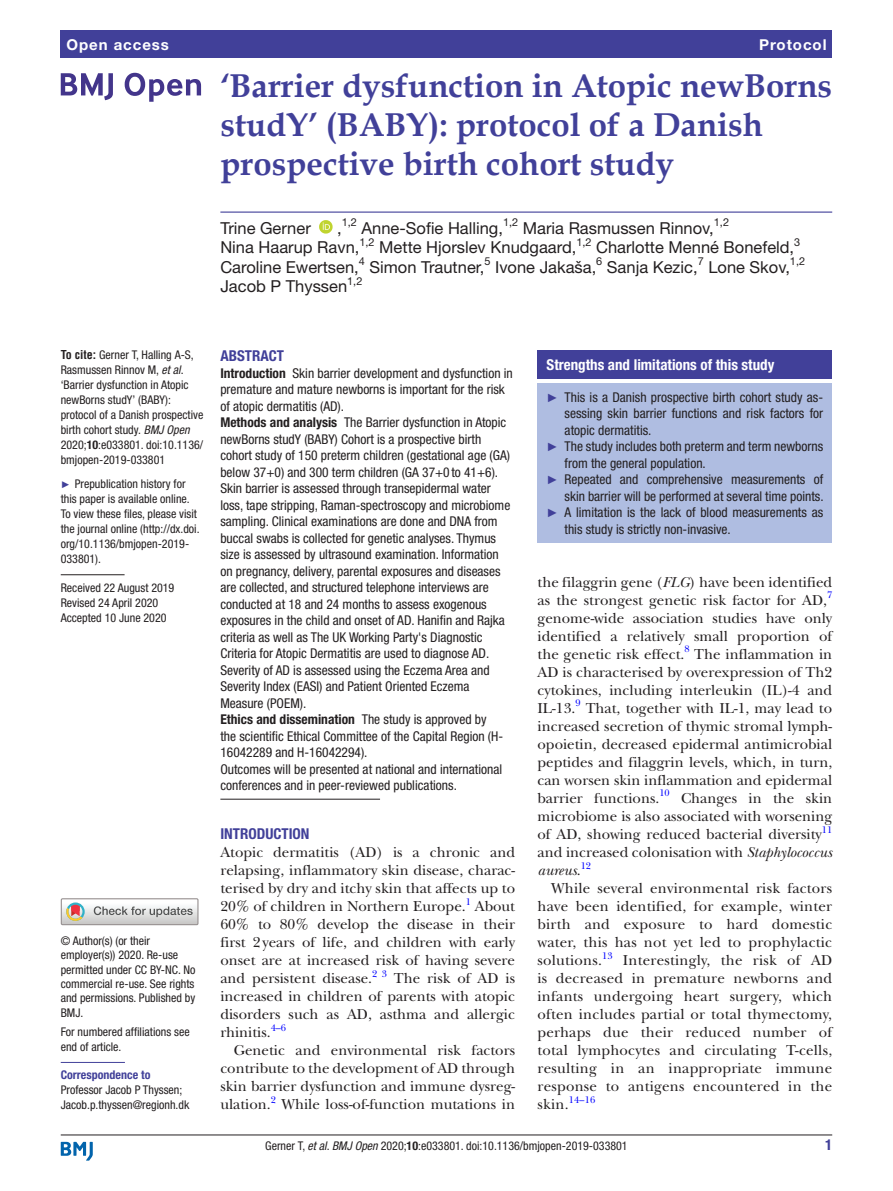
<style>
.page{position:relative;width:893px;height:1191px;background:#fff}
.page>*{position:absolute;margin:0;border:0;box-sizing:border-box;transform-origin:0 0}
.t1{font:700 33px/39px "Book Antiqua";color:#414099}
.t2{font:16.5px "Helvetica Neue LT Std";color:#231f20}
.t3{font:15px/18px "New Baskerville";color:#231f20;text-align:justify}
.t4{font:700 condensed 15px "Helvetica Neue LT Std";color:#fff}
.t5{font:700 condensed 15px "Helvetica Neue LT Std";color:#414099}
.t6{font:700 15px "Helvetica Neue LT Std";letter-spacing:.065em;color:#fff}
.t7{font:condensed 13.5px/16.5px "Helvetica Neue LT Std";color:#231f20}
.t8{font:condensed 12px/15px "Helvetica Neue LT Std";color:#231f20}
.t9{font:700 condensed 12px "Helvetica Neue LT Std";color:#414099}
.t10{font:10.95px "Helvetica Neue LT Std";color:#231f20}
.t11{font:9.9px "New Baskerville";color:#00f}
.s1{font-family:"Helvetica LT Std";font-weight:700}
.s2{font-style:italic}
.s3{font-weight:700}
.s4{font-family:"Arial";font-stretch:normal;font-size:9.75px;color:#414099}
.s5{font-family:"Arial";font-stretch:normal;font-size:12px;color:#414099}
</style>
<div class="page">
<hr style="left:61px;top:1134px;width:771px;height:1px;background:#231f20">
<svg style="left:61px;top:1141px;width:32px;height:19px"></svg>
<div style="left:61px;top:31px;width:771px;height:27px;background:#414099"></div>
<hr style="left:220px;top:211px;width:612px;height:2px;background:#414099">
<svg style="left:319px;top:220px;width:14px;height:14px"></svg>
<hr style="left:61px;top:574px;width:64px;height:1px;background:#231f20">
<hr style="left:61px;top:1062px;width:64px;height:1px;background:#414099">
<svg style="left:61px;top:73px;width:52px;height:27px"></svg>
<svg style="left:125px;top:73px;width:76px;height:29px"></svg>
<div style="left:61px;top:898px;width:138px;height:27px;border:1px solid #969090"></div>
<svg style="left:61px;top:898px;width:137px;height:26px"></svg>
<hr style="left:220px;top:799px;width:160px;height:1px;background:#231f20">
<div style="left:538px;top:350px;width:294px;height:29px;background:#414099"></div>
<div style="left:538px;top:383px;width:294px;height:160px;background:#afbde1"></div>
<p class="t6" style="left:66px;top:35px;width:104px">Open access</p>
<p class="t6" style="left:759px;top:35px;width:69px">Protocol</p>
<h1 class="t1" style="left:220px;top:66px;width:613px">‘Barrier dysfunction in Atopic newBorns studY’ (BABY): protocol of a Danish prospective birth cohort study</h1>
<p class="t2" style="left:220px;top:218px;width:92px">Trine Gerner</p>
<p class="t2" style="left:337px;top:218px;width:6px">,</p>
<p class="t10" style="left:342px;top:216px;width:17px">1,2</p>
<p class="t2" style="left:362px;top:218px;width:143px">Anne-Sofie Halling,</p>
<p class="t10" style="left:503px;top:216px;width:17px">1,2</p>
<p class="t2" style="left:523px;top:218px;width:193px">Maria Rasmussen Rinnov,</p>
<p class="t10" style="left:714px;top:216px;width:17px">1,2</p>
<p class="t2" style="left:220px;top:237px;width:141px">Nina Haarup Ravn,</p>
<p class="t10" style="left:359px;top:235px;width:17px">1,2</p>
<p class="t2" style="left:379px;top:237px;width:199px">Mette Hjorslev Knudgaard,</p>
<p class="t10" style="left:576px;top:235px;width:17px">1,2</p>
<p class="t2" style="left:596px;top:237px;width:200px">Charlotte Menné Bonefeld,</p>
<p class="t10" style="left:794px;top:235px;width:8px">3</p>
<p class="t2" style="left:220px;top:257px;width:140px">Caroline Ewertsen,</p>
<p class="t10" style="left:359px;top:255px;width:8px">4</p>
<p class="t2" style="left:369px;top:257px;width:116px">Simon Trautner,</p>
<p class="t10" style="left:484px;top:255px;width:8px">5</p>
<p class="t2" style="left:495px;top:257px;width:103px">Ivone Jakaša,</p>
<p class="t10" style="left:596px;top:255px;width:8px">6</p>
<p class="t2" style="left:607px;top:257px;width:92px">Sanja Kezic,</p>
<p class="t10" style="left:698px;top:255px;width:8px">7</p>
<p class="t2" style="left:708px;top:257px;width:83px">Lone Skov,</p>
<p class="t10" style="left:790px;top:255px;width:17px">1,2</p>
<p class="t2" style="left:220px;top:276px;width:128px">Jacob P Thyssen</p>
<p class="t10" style="left:347px;top:274px;width:17px">1,2</p>
<p class="t8" style="left:61px;top:347px;width:144px"><span class="s1">To cite:</span> Gerner T, Halling A-S,<br>Rasmussen Rinnov M, <span class="s2">et al</span>. ‘Barrier dysfunction in Atopic newBorns studY’ (BABY): protocol of a Danish prospective birth cohort study. <span class="s2">BMJ Open<br></span>2020;<span class="s3">10</span>:e033801. doi:10.1136/ bmjopen-2019-033801</p>
<p class="t8" style="left:61px;top:476px;width:140px"><span class="s4">►</span> Prepublication history for this paper is available online.<br>To view these files, please visit the journal online (http://dx.doi. org/10.1136/bmjopen-2019-<br>033801).</p>
<p class="t8" style="left:61px;top:580px;width:115px">Received 22 August 2019<br>Revised 24 April 2020<br>Accepted 10 June 2020</p>
<p class="t8" style="left:61px;top:933px;width:136px;line-height:14.4px">© Author(s) (or their employer(s)) 2020. Re-use permitted under CC BY-NC. No commercial re-use. See rights and permissions. Published by<br>BMJ.</p>
<p class="t8" style="left:61px;top:1024px;width:130px">For numbered affiliations see end of article.</p>
<p class="t9" style="left:61px;top:1067px;width:91px">Correspondence to</p>
<p class="t8" style="left:61px;top:1082px;width:130px">Professor Jacob P Thyssen;<br>Jacob.p.thyssen@regionh.dk</p>
<p class="t5" style="left:220px;top:347px;width:65px">ABSTRACT</p>
<p class="t7" style="left:220px;top:364px;width:294px"><span class="s3">Introduction</span> Skin barrier development and dysfunction in premature and mature newborns is important for the risk of atopic dermatitis (AD).<br><span class="s3">Methods and analysis</span> The Barrier dysfunction in Atopic newBorns studY (BABY) Cohort is a prospective birth cohort study of 150 preterm children (gestational age (GA) below 37+0) and 300 term children (GA 37+0 to 41+6).<br>Skin barrier is assessed through transepidermal water loss, tape stripping, Raman-spectroscopy and microbiome sampling. Clinical examinations are done and DNA from buccal swabs is collected for genetic analyses. Thymus size is assessed by ultrasound examination. Information on pregnancy, delivery, parental exposures and diseases are collected, and structured telephone interviews are conducted at 18 and 24 months to assess exogenous exposures in the child and onset of AD. Hanifin and Rajka criteria as well as The UK Working Party's Diagnostic Criteria for Atopic Dermatitis are used to diagnose AD.<br>Severity of AD is assessed using the Eczema Area and Severity Index (EASI) and Patient Oriented Eczema Measure (POEM).<br><span class="s3">Ethics and dissemination</span> The study is approved by<br>the scientific Ethical Committee of the Capital Region (H-16042289 and H-16042294).<br>Outcomes will be presented at national and international conferences and in peer-reviewed publications.</p>
<p class="t5" style="left:220px;top:825px;width:91px">INTRODUCTION</p>
<p class="t3" style="left:220px;top:843px;width:296px">Atopic dermatitis (AD) is a chronic and relapsing, inflammatory skin disease, charac&shy;terised by dry and itchy skin that affects up to 20% of children in Northern Europe.</p>
<p class="t11" style="left:466px;top:895px;width:7px">1</p>
<p class="t3" style="left:220px;top:897px;width:296px;text-indent:254px">About 60% to 80% develop the disease in their first 2years of life, and children with early onset are at increased risk of having severe and persistent disease.</p>
<p class="t11" style="left:372px;top:967px;width:16px">2 3</p>
<p class="t3" style="left:220px;top:969px;width:296px;text-indent:174px">The risk of AD is increased in children of parents with atopic disorders such as AD, asthma and allergic rhinitis.</p>
<p class="t11" style="left:271px;top:1021px;width:17px">4–6</p>
<p class="t3" style="left:220px;top:1041px;width:296px;text-indent:14px">Genetic and environmental risk factors contribute to the development of AD through skin barrier dysfunction and immune dysreg&shy;ulation.<sup>2</sup> While loss-of-function mutations in</p>
<p class="t4" style="left:547px;top:356px;width:229px">Strengths and limitations of this study</p>
<p class="t7" style="left:547px;top:389px;width:278px"><span class="s5">►</span> This is a Danish prospective birth cohort study as-</p>
<p class="t7" style="left:565px;top:405px;width:260px">sessing skin barrier functions and risk factors for</p>
<p class="t7" style="left:565px;top:422px;width:88px">atopic dermatitis.</p>
<p class="t7" style="left:547px;top:438px;width:278px"><span class="s5">►</span> The study includes both preterm and term newborns</p>
<p class="t7" style="left:565px;top:455px;width:143px">from the general population.</p>
<p class="t7" style="left:547px;top:471px;width:278px"><span class="s5">►</span> Repeated and comprehensive measurements of</p>
<p class="t7" style="left:565px;top:488px;width:261px">skin barrier will be performed at several time points.</p>
<p class="t7" style="left:547px;top:504px;width:278px"><span class="s5">►</span> A limitation is the lack of blood measurements as</p>
<p class="t7" style="left:565px;top:521px;width:168px">this study is strictly non-invasive.</p>
<p class="t3" style="left:538px;top:573px;width:296px">the filaggrin gene (<span class="s2">FLG</span>) have been identified as the strongest genetic risk factor for AD,<sup>7 </sup>genome-wide association studies have only identified a relatively small proportion of the genetic risk effect.</p>
<p class="t11" style="left:684px;top:643px;width:7px">8</p>
<p class="t3" style="left:538px;top:645px;width:296px;text-indent:157px">The inflammation in AD is characterised by overexpression of Th2 cytokines, including interleukin (IL)-4 and IL-13.</p>
<p class="t11" style="left:575px;top:697px;width:7px">9</p>
<p class="t3" style="left:538px;top:699px;width:296px;text-indent:48px">That, together with IL-1, may lead to increased secretion of thymic stromal lymph&shy;opoietin, decreased epidermal antimicrobial peptides and filaggrin levels, which, in turn, can worsen skin inflammation and epidermal barrier functions.</p>
<p class="t11" style="left:659px;top:787px;width:12px">10</p>
<p class="t3" style="left:538px;top:789px;width:296px;text-indent:144px">Changes in the skin microbiome is also associated with worsening of AD, showing reduced bacterial diversity</p>
<p class="t11" style="left:822px;top:823px;width:12px">11</p>
<p class="t3" style="left:538px;top:843px;width:296px">and increased colonisation with <span class="s2">Staphylococcus aureus</span>.</p>
<p class="t11" style="left:581px;top:859px;width:12px">12</p>
<p class="t3" style="left:538px;top:879px;width:296px;text-indent:14px">While several environmental risk factors have been identified, for example, winter birth and exposure to hard domestic water, this has not yet led to prophylactic solutions.</p>
<p class="t11" style="left:602px;top:949px;width:12px">13</p>
<p class="t3" style="left:538px;top:951px;width:296px;text-indent:85px">Interestingly, the risk of AD is decreased in premature newborns and infants undergoing heart surgery, which often includes partial or total thymectomy, perhaps due their reduced number of total lymphocytes and circulating T-cells, resulting in an inappropriate immune response to antigens encountered in the skin.<sup>14–16</sup></p>
<p class="t8" style="left:265px;top:1137px;width:364px">Gerner T, <span class="s2">et al</span>. <span class="s2">BMJ Open</span> 2020;<span class="s3">10</span>:e033801. doi:10.1136/bmjopen-2019-033801</p>
<p class="t5" style="left:825px;top:1135px;width:9px">1</p>
</div>
